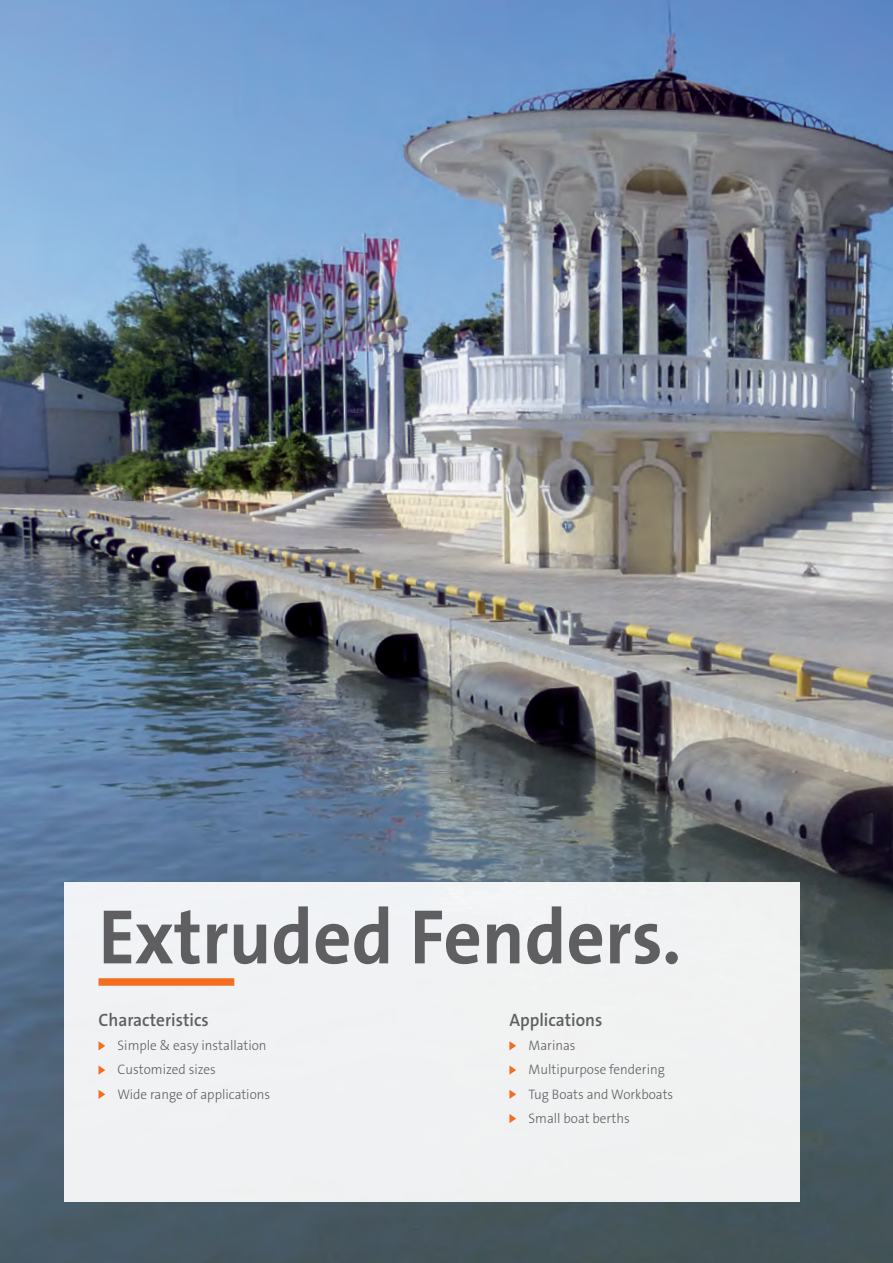
<style>
.page{position:relative;width:893px;height:1263px;background:#fff}
.page>*{position:absolute;margin:0;border:0;box-sizing:border-box;transform-origin:0 0}
._1_Headline_groß_lin{font:700 78px "The Sans B Plus W7";color:#5f5f62;scale:.96 1}
._2_Characteristics{font:600 18px "The Sans B Plus W6";color:#5f5f62;scale:.96 1}
._3_Punkte_Characteri{font:300 13.8px "The Sans B Plus W3";color:#5f5f62;scale:.96 1}
</style>
<div class="page">
<img style="left:0;top:0;width:893px;height:1263px">
<div style="left:64px;top:882px;width:735px;height:319px;background:#f0f2f2"></div>
<div style="left:99px;top:978px;width:135px;height:8px;background:#f36e21"></div>
<svg style="left:99px;top:1041px;width:6px;height:9px"></svg>
<svg style="left:99px;top:1066px;width:6px;height:9px"></svg>
<svg style="left:99px;top:1090px;width:6px;height:9px"></svg>
<svg style="left:509px;top:1041px;width:7px;height:9px"></svg>
<svg style="left:509px;top:1065px;width:7px;height:10px"></svg>
<svg style="left:509px;top:1090px;width:7px;height:9px"></svg>
<svg style="left:509px;top:1114px;width:7px;height:9px"></svg>
<p class="_1_Headline_groß_lin" style="left:99px;top:887px;width:609px">Extruded Fenders.</p>
<p class="_2_Characteristics" style="left:99px;top:1008px;width:116px">Characteristics</p>
<p class="_3_Punkte_Characteri" style="left:118px;top:1036px;width:157px">Simple &amp; easy installation</p>
<p class="_3_Punkte_Characteri" style="left:118px;top:1061px;width:104px">Customized sizes</p>
<p class="_3_Punkte_Characteri" style="left:118px;top:1085px;width:160px">Wide range of applications</p>
<p class="_2_Characteristics" style="left:509px;top:1008px;width:98px">Applications</p>
<p class="_3_Punkte_Characteri" style="left:529px;top:1036px;width:51px">Marinas</p>
<p class="_3_Punkte_Characteri" style="left:529px;top:1061px;width:143px">Multipurpose fendering</p>
<p class="_3_Punkte_Characteri" style="left:529px;top:1085px;width:152px">Tug Boats and Workboats</p>
<p class="_3_Punkte_Characteri" style="left:529px;top:1109px;width:107px">Small boat berths</p>
</div>
